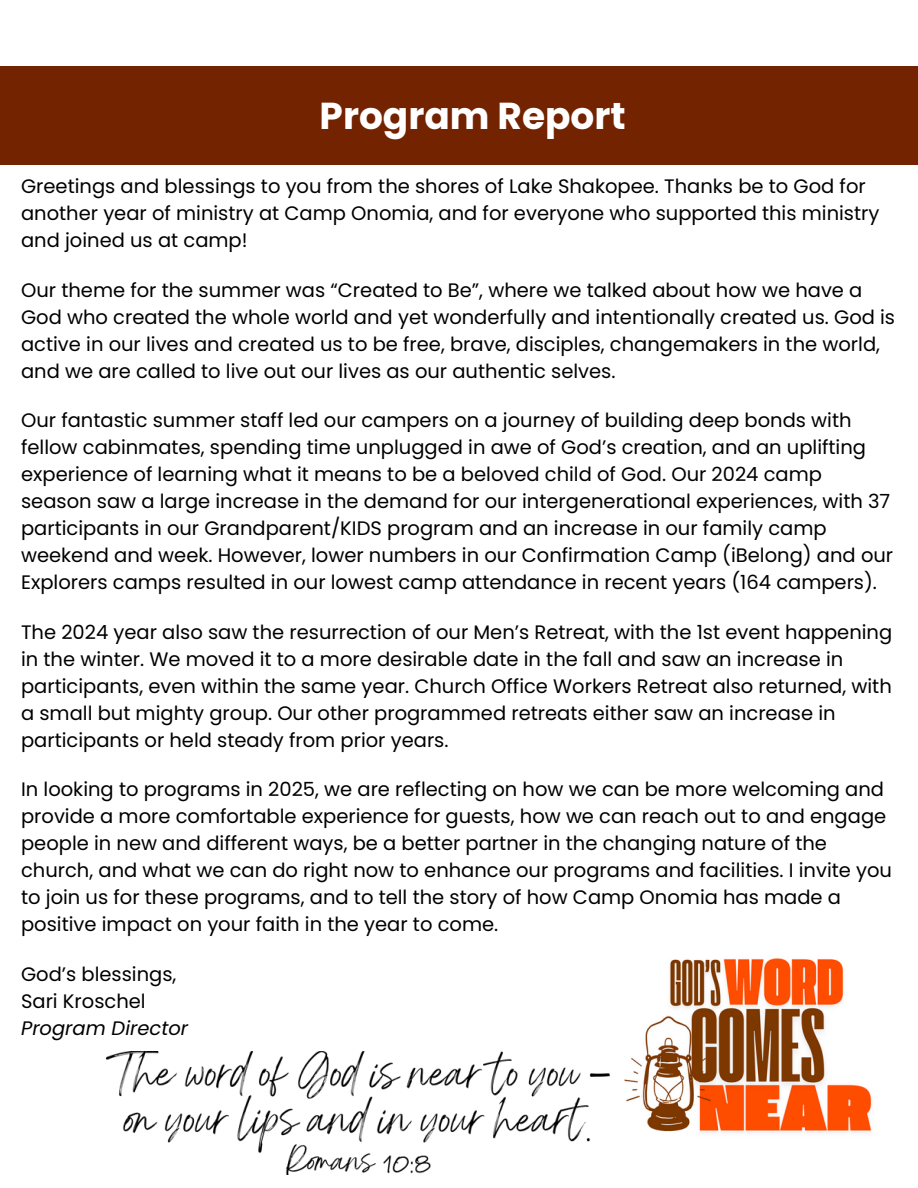
<style>
.page{position:relative;width:918px;height:1188px;background:#fff}
.page>*{position:absolute;margin:0;border:0;box-sizing:border-box;transform-origin:0 0}
.t1{font:700 37.5px "Poppins";color:#fff}
.t2{font:19.5px/27px "Poppins";color:#000}
.t3{font:italic 19.5px "Poppins";color:#000}
</style>
<div class="page">
<div style="left:0;top:67px;width:918px;height:98px;background:#742300"></div>
<img style="left:624px;top:958px;width:248px;height:175px">
<img style="left:107px;top:1052px;width:503px;height:122px">
<h1 class="t1" style="left:320px;top:89px;width:308px">Program Report</h1>
<p class="t2" style="left:21px;top:173px;width:860px">Greetings and blessings to you from the shores of Lake Shakopee. Thanks be to God for another year of ministry at Camp Onomia, and for everyone who supported this ministry and joined us at camp!</p>
<p class="t2" style="left:21px;top:276px;width:876px">Our theme for the summer was “Created to Be”, where we talked about how we have a God who created the whole world and yet wonderfully and intentionally created us. God is active in our lives and created us to be free, brave, disciples, changemakers in the world, and we are called to live out our lives as our authentic selves.</p>
<p class="t2" style="left:21px;top:407px;width:874px">Our fantastic summer staff led our campers on a journey of building deep bonds with fellow cabinmates, spending time unplugged in awe of God’s creation, and an uplifting experience of learning what it means to be a beloved child of God. Our 2024 camp season saw a large increase in the demand for our intergenerational experiences, with 37 participants in our Grandparent/KIDS program and an increase in our family camp weekend and week. However, lower numbers in our Confirmation Camp (iBelong) and our Explorers camps resulted in our lowest camp attendance in recent years (164 campers).</p>
<p class="t2" style="left:21px;top:618px;width:873px">The 2024 year also saw the resurrection of our Men’s Retreat, with the 1st event happening in the winter. We moved it to a more desirable date in the fall and saw an increase in participants, even within the same year. Church Office Workers Retreat also returned, with a small but mighty group. Our other programmed retreats either saw an increase in participants or held steady from prior years.</p>
<p class="t2" style="left:21px;top:776px;width:873px">In looking to programs in 2025, we are reflecting on how we can be more welcoming and provide a more comfortable experience for guests, how we can reach out to and engage people in new and different ways, be a better partner in the changing nature of the church, and what we can do right now to enhance our programs and facilities. I invite you to join us for these programs, and to tell the story of how Camp Onomia has made a positive impact on your faith in the year to come.</p>
<p class="t2" style="left:21px;top:960px;width:157px">God’s blessings,</p>
<p class="t2" style="left:21px;top:987px;width:126px">Sari Kroschel</p>
<p class="t3" style="left:21px;top:1014px;width:169px">Program Director</p>
</div>
